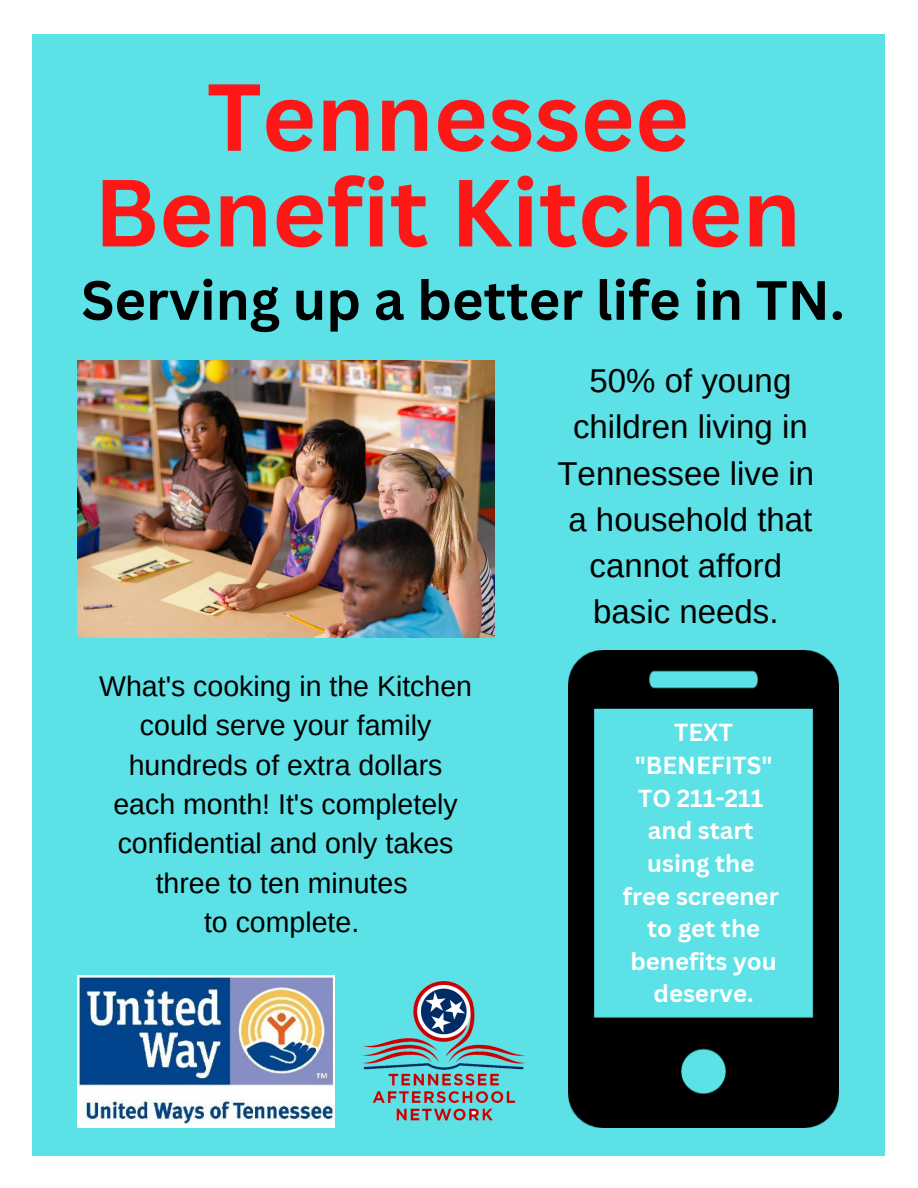
<style>
.page{position:relative;width:918px;height:1188px;background:#fff}
.page>*{position:absolute;margin:0;border:0;box-sizing:border-box;transform-origin:0 0}
.t1{font:700 93px/95.7px "Canva Sans";color:#ff1616;text-align:center}
.t2{font:700 54px "Canva Sans";color:#000}
.t3{font:33px/46.2px "Arimo";color:#000;text-align:center}
.t4{font:28.5px/39.3px "Arimo";color:#000;text-align:center}
.t5{font:700 24px/32.7px "Canva Sans";color:#fff;text-align:center}
</style>
<div class="page">
<div style="left:32px;top:34px;width:853px;height:1122px;background:#5ce1e6"></div>
<img style="left:78px;top:361px;width:416px;height:277px">
<img style="left:362px;top:981px;width:163px;height:140px">
<img style="left:78px;top:976px;width:256px;height:152px">
<img style="left:569px;top:651px;width:270px;height:477px">
<h1 class="t1" style="left:94px;top:67px;width:708px">Tennessee<br>Benefit Kitchen</h1>
<h2 class="t2" style="left:81px;top:262px;width:765px">Serving up a better life in TN.</h2>
<p class="t3" style="left:558px;top:358px;width:258px">50% of young children living in<br>Tennessee live in a household that cannot afford basic needs.</p>
<p class="t4" style="left:99px;top:666px;width:374px">What's cooking in the Kitchen could serve your family hundreds of extra dollars each month! It's completely confidential and only takes three to ten minutes<br>to complete.</p>
<p class="t5" style="left:623px;top:716px;width:157px">TEXT "BENEFITS"<br>TO 211-211 and start using the free screener to get the benefits you deserve.</p>
</div>
